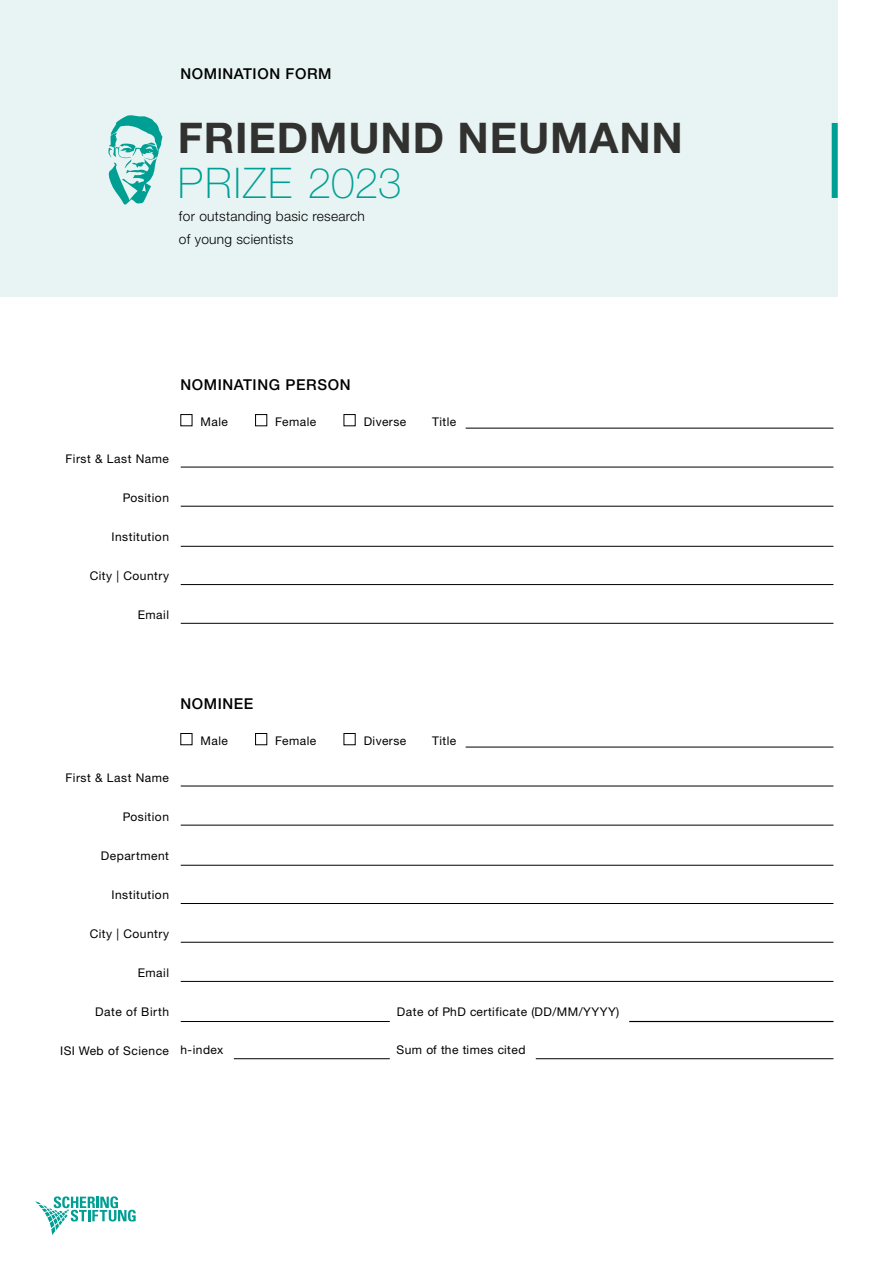
<style>
.page{position:relative;width:893px;height:1263px;background:#fff}
.page>*{position:absolute;margin:0;border:0;box-sizing:border-box;transform-origin:0 0}
.t1{font:700 42.3px "Helvetica Neue CE";letter-spacing:.02em;color:#313130}
.t2{font:100 42.3px "Helvetica Neue CE";letter-spacing:.05em;color:#009f94}
.t3{font:500 15px "Helvetica Neue CE";letter-spacing:.04em;color:#000}
.t4{font:300 13.65px/22.4px "Helvetica Neue CE";letter-spacing:.02em;color:#000}
.t5{font:12px "Helvetica Neue CE";letter-spacing:.04em;color:#000}
</style>
<div class="page">
<div style="left:180px;top:414px;width:12px;height:12px;border:1px solid #000"></div>
<div style="left:255px;top:414px;width:12px;height:12px;border:1px solid #000"></div>
<div style="left:344px;top:414px;width:12px;height:12px;border:1px solid #000"></div>
<div style="left:0;top:0;width:838px;height:297px;background:#e8f4f3"></div>
<hr style="left:466px;top:428px;width:367px;height:1px;background:#000">
<hr style="left:181px;top:467px;width:652px;height:1px;background:#000">
<hr style="left:181px;top:506px;width:652px;height:1px;background:#000">
<hr style="left:181px;top:546px;width:652px;height:1px;background:#000">
<hr style="left:181px;top:584px;width:652px;height:1px;background:#000">
<hr style="left:181px;top:623px;width:652px;height:1px;background:#000">
<div style="left:832px;top:123px;width:6px;height:75px;background:#009f94"></div>
<svg style="left:35px;top:1196px;width:101px;height:39px"></svg>
<div style="left:180px;top:733px;width:12px;height:12px;border:1px solid #000"></div>
<div style="left:255px;top:733px;width:12px;height:12px;border:1px solid #000"></div>
<div style="left:344px;top:733px;width:12px;height:12px;border:1px solid #000"></div>
<hr style="left:466px;top:747px;width:367px;height:1px;background:#000">
<hr style="left:181px;top:786px;width:652px;height:1px;background:#000">
<hr style="left:181px;top:825px;width:652px;height:1px;background:#000">
<hr style="left:181px;top:865px;width:652px;height:1px;background:#000">
<hr style="left:181px;top:903px;width:652px;height:1px;background:#000">
<hr style="left:181px;top:942px;width:652px;height:1px;background:#000">
<hr style="left:181px;top:981px;width:652px;height:1px;background:#000">
<hr style="left:181px;top:1021px;width:209px;height:1px;background:#000">
<hr style="left:629px;top:1021px;width:204px;height:1px;background:#000">
<hr style="left:234px;top:1058px;width:156px;height:1px;background:#000">
<hr style="left:536px;top:1058px;width:297px;height:1px;background:#000">
<svg style="left:108px;top:115px;width:55px;height:90px"></svg>
<p class="t3" style="left:180px;top:64px;width:153px">NOMINATION FORM</p>
<h1 class="t1" style="left:178px;top:112px;width:506px">FRIEDMUND NEUMANN</h1>
<h1 class="t2" style="left:178px;top:159px;width:225px">PRIZE 2023</h1>
<p class="t4" style="left:179px;top:205px;width:187px">for outstanding basic research of young scientists</p>
<p class="t5" style="left:66px;top:451px;width:105px">First &amp; Last Name</p>
<p class="t5" style="left:123px;top:490px;width:48px">Position</p>
<p class="t5" style="left:112px;top:529px;width:59px">Institution</p>
<p class="t5" style="left:90px;top:568px;width:81px">City | Country</p>
<p class="t5" style="left:138px;top:607px;width:33px">Email</p>
<p class="t3" style="left:180px;top:376px;width:172px">NOMINATING PERSON</p>
<p class="t5" style="left:201px;top:415px;width:29px">Male</p>
<p class="t5" style="left:275px;top:415px;width:43px">Female</p>
<p class="t5" style="left:364px;top:415px;width:44px">Diverse</p>
<p class="t5" style="left:432px;top:415px;width:26px">Title</p>
<p class="t5" style="left:66px;top:770px;width:105px">First &amp; Last Name</p>
<p class="t5" style="left:123px;top:809px;width:48px">Position</p>
<p class="t5" style="left:101px;top:848px;width:70px">Department</p>
<p class="t5" style="left:112px;top:887px;width:59px">Institution</p>
<p class="t5" style="left:90px;top:926px;width:81px">City | Country</p>
<p class="t5" style="left:138px;top:965px;width:33px">Email</p>
<p class="t5" style="left:95px;top:1004px;width:75px">Date of Birth</p>
<p class="t5" style="left:60px;top:1043px;width:110px">ISI Web of Science</p>
<p class="t3" style="left:180px;top:695px;width:75px">NOMINEE</p>
<p class="t5" style="left:201px;top:734px;width:29px">Male</p>
<p class="t5" style="left:275px;top:734px;width:43px">Female</p>
<p class="t5" style="left:364px;top:734px;width:44px">Diverse</p>
<p class="t5" style="left:432px;top:734px;width:26px">Title</p>
<p class="t5" style="left:180px;top:1043px;width:45px">h-index</p>
<p class="t5" style="left:397px;top:1004px;width:224px">Date of PhD certificate (DD/MM/YYYY)</p>
<p class="t5" style="left:396px;top:1042px;width:131px">Sum of the times cited</p>
</div>
